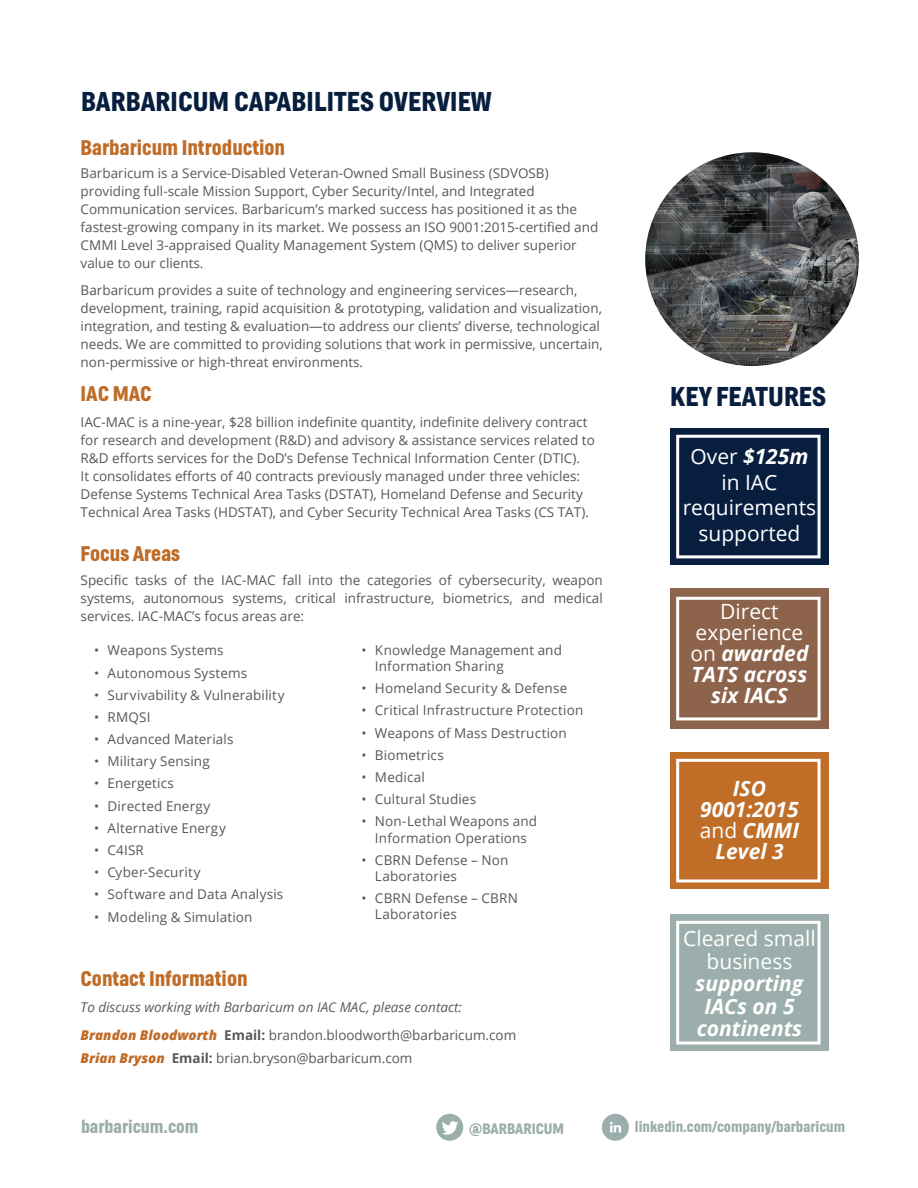
<style>
.page{position:relative;width:918px;height:1188px;background:#fff}
.page>*{position:absolute;margin:0;border:0;box-sizing:border-box;transform-origin:0 0}
.t1{font:700 27px "Helsinki";letter-spacing:.005em;color:#081e3f}
.t2{font:italic 700 21px/21px "Open Sans";color:#fff;text-align:center}
.t3{font:21px/25.5px "Open Sans";color:#fff;text-align:center}
.t4{font:700 21px "Helsinki";color:#bf6c28}
.t5{font:700 21px "Helsinki";color:#bd6b27}
.t6{font:700 18px "Helsinki";color:#9baeab}
.t7{font:700 15px "Helsinki";color:#9baeab}
.t8{font:13.5px/18px "Open Sans";color:#57585a}
.t9{font:italic 13.5px/28.5px "Open Sans";color:#585a5b}
.s1{font-weight:800;color:#bf6c28}
.s2{font-weight:700;font-style:normal;color:#57585a}
.s3{font-style:normal;color:#57585a}
.s4{font-weight:800;font-style:italic;color:#bf6c28}
.s5{font-weight:700}
.s6{font-weight:700;font-style:italic}
.s7{font-weight:400;font-style:normal}
</style>
<div class="page">
<svg style="left:602px;top:1114px;width:27px;height:27px"></svg>
<svg style="left:436px;top:1114px;width:27px;height:27px"></svg>
<div style="left:670px;top:428px;width:159px;height:137px;background:#081e3f"></div>
<img style="left:645px;top:152px;width:214px;height:214px;border-radius:107px">
<div style="left:670px;top:589px;width:159px;height:140px;background:#8d634b"></div>
<div style="left:670px;top:752px;width:159px;height:137px;background:#c06d28"></div>
<div style="left:670px;top:914px;width:159px;height:137px;background:#9baeab"></div>
<div style="left:676px;top:435px;width:145px;height:123px;border:3px solid #fff"></div>
<div style="left:676px;top:597px;width:145px;height:123px;border:3px solid #fff"></div>
<div style="left:676px;top:759px;width:145px;height:123px;border:3px solid #fff"></div>
<div style="left:676px;top:921px;width:145px;height:124px;border:3px solid #fff"></div>
<h1 class="t1" style="left:81px;top:86px;width:412px">BARBARICUM CAPABILITES OVERVIEW</h1>
<h2 class="t4" style="left:81px;top:135px;width:206px">Barbaricum Introduction</h2>
<p class="t8" style="left:81px;top:164px;width:519px">Barbaricum is a Service-Disabled Veteran-Owned Small Business (SDVOSB) providing full-scale Mission Support, Cyber Security/Intel, and Integrated Communication services. Barbaricum’s marked success has positioned it as the fastest-growing company in its market. We possess an ISO 9001:2015-certified and CMMI Level 3-appraised Quality Management System (QMS) to deliver superior value to our clients.</p>
<p class="t8" style="left:81px;top:281px;width:524px">Barbaricum provides a suite of technology and engineering services—research, development, training, rapid acquisition &amp; prototyping, validation and visualization, integration, and testing &amp; evaluation—to address our clients’ diverse, technological needs. We are committed to providing solutions that work in permissive, uncertain, non-permissive or high-threat environments.</p>
<h2 class="t4" style="left:81px;top:381px;width:73px">IAC MAC</h2>
<p class="t8" style="left:81px;top:413px;width:516px">IAC-MAC is a nine-year, $28 billion indefinite quantity, indefinite delivery contract for research and development (R&amp;D) and advisory &amp; assistance services related to R&amp;D efforts services for the DoD’s Defense Technical Information Center (DTIC).<br>It consolidates efforts of 40 contracts previously managed under three vehicles:<br>Defense Systems Technical Area Tasks (DSTAT), Homeland Defense and Security Technical Area Tasks (HDSTAT), and Cyber Security Technical Area Tasks (CS TAT).</p>
<h2 class="t5" style="left:81px;top:542px;width:101px">Focus Areas</h2>
<p class="t8" style="left:81px;top:571px;width:524px;text-align:justify">Specific tasks of the IAC-MAC fall into the categories of cybersecurity, weapon systems, autonomous systems, critical infrastructure, biometrics, and medical services. IAC-MAC’s focus areas are:</p>
<p class="t8" style="left:94px;top:642px;width:131px">• Weapons Systems</p>
<p class="t8" style="left:94px;top:664px;width:155px">• Autonomous Systems</p>
<p class="t8" style="left:94px;top:686px;width:192px">• Survivability &amp; Vulnerability</p>
<p class="t8" style="left:94px;top:708px;width:58px">• RMQSI</p>
<p class="t8" style="left:94px;top:730px;width:141px">• Advanced Materials</p>
<p class="t8" style="left:94px;top:753px;width:117px">• Military Sensing</p>
<p class="t8" style="left:94px;top:775px;width:81px">• Energetics</p>
<p class="t8" style="left:94px;top:797px;width:118px">• Directed Energy</p>
<p class="t8" style="left:94px;top:819px;width:133px">• Alternative Energy</p>
<p class="t8" style="left:94px;top:841px;width:51px">• C4ISR</p>
<p class="t8" style="left:94px;top:864px;width:108px">• Cyber-Security</p>
<p class="t8" style="left:94px;top:886px;width:191px">• Software and Data Analysis</p>
<p class="t8" style="left:94px;top:908px;width:160px">• Modeling &amp; Simulation</p>
<p class="t8" style="left:375px;top:642px;width:189px;line-height:16.2px;text-indent:-14px">• Knowledge Management and<br>Information Sharing</p>
<p class="t8" style="left:361px;top:680px;width:207px">• Homeland Security &amp; Defense</p>
<p class="t8" style="left:361px;top:702px;width:223px">• Critical Infrastructure Protection</p>
<p class="t8" style="left:361px;top:724px;width:207px">• Weapons of Mass Destruction</p>
<p class="t8" style="left:361px;top:746px;width:84px">• Biometrics</p>
<p class="t8" style="left:361px;top:768px;width:65px">• Medical</p>
<p class="t8" style="left:361px;top:791px;width:116px">• Cultural Studies</p>
<p class="t8" style="left:361px;top:814px;width:177px;line-height:16.2px;text-align:center">• Non-Lethal Weapons and<br>Information Operations</p>
<p class="t8" style="left:375px;top:852px;width:135px;line-height:16.2px;text-indent:-14px">• CBRN Defense – Non<br>Laboratories</p>
<p class="t8" style="left:375px;top:890px;width:144px;line-height:16.2px;text-indent:-14px">• CBRN Defense – CBRN<br>Laboratories</p>
<h2 class="t4" style="left:81px;top:967px;width:169px">Contact Information</h2>
<p class="t9" style="left:81px;top:994px;width:437px">To discuss working with Barbaricum on IAC MAC, please contact:<br><span class="s1">Brandon Bloodworth</span> <span class="s2">Email:</span> <span class="s3">brandon.bloodworth@barbaricum.com</span></p>
<p class="t8" style="left:81px;top:1048px;width:333px"><span class="s4">Brian Bryson</span> <span class="s5">Email:</span> brian.bryson@barbaricum.com</p>
<h1 class="t1" style="left:670px;top:381px;width:157px">KEY FEATURES</h1>
<h2 class="t3" style="left:683px;top:443px;width:135px">Over <span class="s6">$125m </span>in IAC requirements supported</h2>
<h2 class="t2" style="left:690px;top:603px;width:120px"><span class="s7">Direct experience on</span> awarded<br>TATS across six IACS</h2>
<h2 class="t2" style="left:700px;top:780px;width:101px">ISO<br>9001:2015 <span class="s7">and</span> CMMI<br>Level 3</h2>
<h2 class="t3" style="left:683px;top:927px;width:134px;line-height:22.5px">Cleared small business</h2>
<h2 class="t2" style="left:696px;top:974px;width:109px;line-height:22.5px">supporting<br>IACs on 5 continents</h2>
<h3 class="t6" style="left:81px;top:1120px;width:119px">barbaricum.com</h3>
<p class="t7" style="left:469px;top:1123px;width:96px">@BARBARICUM</p>
<p class="t7" style="left:635px;top:1121px;width:212px">linkedin.com/company/barbaricum</p>
</div>
